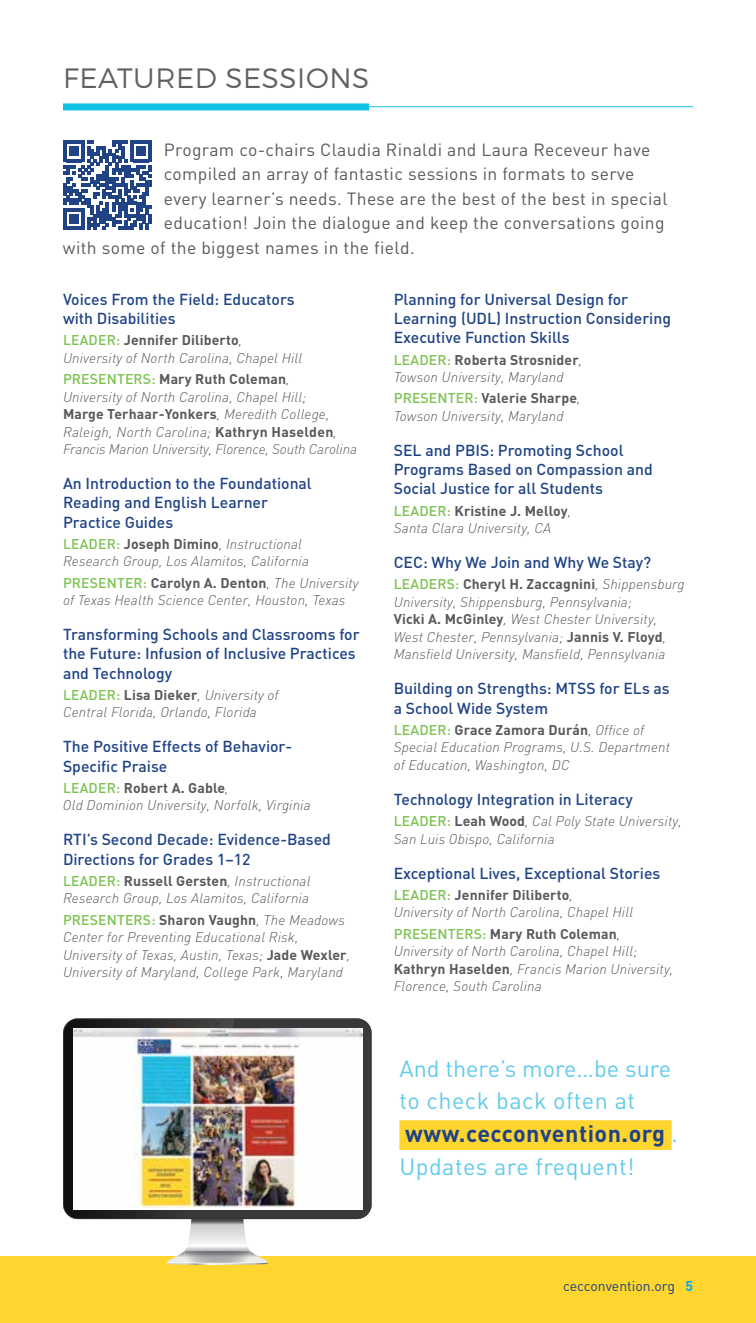
<style>
.page{position:relative;width:756px;height:1323px;background:#fff}
.page>*{position:absolute;margin:0;border:0;box-sizing:border-box;transform-origin:0 0}
.t1{font:300 28px "Montserrat";letter-spacing:.02em;color:#606161}
.t2{font:23.45px/32.7px "DIN";letter-spacing:.02em;color:#62cbe9}
.t3{font:17.5px "DIN";letter-spacing:.02em;color:#58595b}
.t4{font:500 15.75px/19.2px "DIN";color:#1f4385}
.t5{font:italic 300 14px/17.5px "DIN";letter-spacing:.01em;color:#58595b}
.t6{font:14px "DIN";color:#1f4385}
.s1{font-weight:500;font-style:normal;color:#7cc24f}
.s2{font-weight:700;font-style:normal}
.s3{font-weight:700;color:#1f4385}
.s4{font-weight:700;color:#00aeef}
</style>
<div class="page">
<div style="left:0;top:1256px;width:756px;height:67px;background:#ffd530"></div>
<div style="left:63px;top:103px;width:306px;height:7px;background:#0ec1e5"></div>
<hr style="left:63px;top:106px;width:630px;height:1px;background:#0ec1e5">
<svg style="left:63px;top:141px;width:89px;height:88px"></svg>
<div style="left:399px;top:1120px;width:273px;height:30px;background:#ffd530"></div>
<svg style="left:63px;top:1018px;width:309px;height:201px;fill:#39393b"></svg>
<svg style="left:64px;top:1019px;width:297px;height:246px"></svg>
<img style="left:73px;top:1029px;width:290px;height:178px">
<h1 class="t1" style="left:63px;top:61px;width:308px">FEATURED SESSIONS</h1>
<p class="t3" style="left:164px;top:139px;width:488px">Program co-chairs Claudia Rinaldi and Laura Receveur have</p>
<p class="t3" style="left:164px;top:163px;width:472px">compiled an array of fantastic sessions in formats to serve</p>
<p class="t3" style="left:164px;top:188px;width:505px">every learner’s needs. These are the best of the best in special</p>
<p class="t3" style="left:164px;top:212px;width:502px">education! Join the dialogue and keep the conversations going</p>
<p class="t3" style="left:63px;top:237px;width:353px">with some of the biggest names in the field.</p>
<p class="t4" style="left:63px;top:289px;width:233px">Voices From the Field: Educators with Disabilities</p>
<p class="t5" style="left:63px;top:331px;width:241px"><span class="s1">LEADER:</span> <span class="s2">Jennifer Diliberto</span>,<br>University of North Carolina, Chapel Hill</p>
<p class="t5" style="left:63px;top:370px;width:295px"><span class="s1">PRESENTERS:</span> <span class="s2">Mary Ruth Coleman</span>,<br>University of North Carolina, Chapel Hill;<br><span class="s2">Marge Terhaar-Yonkers</span>, Meredith College, Raleigh, North Carolina; <span class="s2">Kathryn Haselden</span>, Francis Marion University, Florence, South Carolina</p>
<p class="t4" style="left:63px;top:473px;width:250px">An Introduction to the Foundational<br>Reading and English Learner<br>Practice Guides</p>
<p class="t5" style="left:63px;top:535px;width:247px"><span class="s1">LEADER:</span> <span class="s2">Joseph Dimino</span>, Instructional<br>Research Group, Los Alamitos, California</p>
<p class="t5" style="left:63px;top:574px;width:297px"><span class="s1">PRESENTER:</span> <span class="s2">Carolyn A. Denton</span>, The University of Texas Health Science Center, Houston, Texas</p>
<p class="t4" style="left:63px;top:624px;width:298px">Transforming Schools and Classrooms for the Future: Infusion of Inclusive Practices and Technology</p>
<p class="t5" style="left:63px;top:686px;width:217px"><span class="s1">LEADER:</span> <span class="s2">Lisa Dieker</span>, University of<br>Central Florida, Orlando, Florida</p>
<p class="t4" style="left:63px;top:737px;width:231px">The Positive Effects of Behavior-<br>Specific Praise</p>
<p class="t5" style="left:63px;top:779px;width:249px"><span class="s1">LEADER:</span> <span class="s2">Robert A. Gable</span>,<br>Old Dominion University, Norfolk, Virginia</p>
<p class="t4" style="left:63px;top:830px;width:269px">RTI’s Second Decade: Evidence-Based<br>Directions for Grades 1–12</p>
<p class="t5" style="left:63px;top:872px;width:249px"><span class="s1">LEADER:</span> <span class="s2">Russell Gersten</span>, Instructional<br>Research Group, Los Alamitos, California</p>
<p class="t5" style="left:63px;top:911px;width:289px"><span class="s1">PRESENTERS:</span> <span class="s2">Sharon Vaughn</span>, The Meadows Center for Preventing Educational Risk, University of Texas, Austin, Texas; <span class="s2">Jade Wexler</span>, University of Maryland, College Park, Maryland</p>
<p class="t4" style="left:394px;top:289px;width:279px">Planning for Universal Design for<br>Learning (UDL) Instruction Considering<br>Executive Function Skills</p>
<p class="t5" style="left:394px;top:351px;width:190px"><span class="s1">LEADER:</span> <span class="s2">Roberta Strosnider</span>,<br>Towson University, Maryland</p>
<p class="t5" style="left:394px;top:389px;width:188px"><span class="s1">PRESENTER:</span> <span class="s2">Valerie Sharpe</span>,<br>Towson University, Maryland</p>
<p class="t4" style="left:394px;top:440px;width:260px">SEL and PBIS: Promoting School<br>Programs Based on Compassion and<br>Social Justice for all Students</p>
<p class="t5" style="left:394px;top:502px;width:179px"><span class="s1">LEADER:</span> <span class="s2">Kristine J. Melloy</span>,<br>Santa Clara University, CA</p>
<p class="t4" style="left:394px;top:552px;width:259px">CEC: Why We Join and Why We Stay?</p>
<p class="t5" style="left:394px;top:575px;width:293px"><span class="s1">LEADERS:</span> <span class="s2">Cheryl H. Zaccagnini</span>, Shippensburg University, Shippensburg, Pennsylvania;<br><span class="s2">Vicki A. McGinley</span>, West Chester University, West Chester, Pennsylvania; <span class="s2">Jannis V. Floyd</span>, Mansfield University, Mansfield, Pennsylvania</p>
<p class="t4" style="left:394px;top:679px;width:278px">Building on Strengths: MTSS for ELs as a School Wide System</p>
<p class="t5" style="left:394px;top:721px;width:278px"><span class="s1">LEADER:</span> <span class="s2">Grace Zamora Durán</span>, Office of<br>Special Education Programs, U.S. Department of Education, Washington, DC</p>
<p class="t4" style="left:394px;top:789px;width:240px">Technology Integration in Literacy</p>
<p class="t5" style="left:394px;top:812px;width:290px"><span class="s1">LEADER:</span> <span class="s2">Leah Wood</span>, Cal Poly State University,<br>San Luis Obispo, California</p>
<p class="t4" style="left:394px;top:863px;width:268px">Exceptional Lives, Exceptional Stories</p>
<p class="t5" style="left:394px;top:886px;width:241px"><span class="s1">LEADER:</span> <span class="s2">Jennifer Diliberto</span>,<br>University of North Carolina, Chapel Hill</p>
<p class="t5" style="left:394px;top:925px;width:281px"><span class="s1">PRESENTERS:</span> <span class="s2">Mary Ruth Coleman</span>, University of North Carolina, Chapel Hill; <span class="s2">Kathryn Haselden</span>, Francis Marion University, Florence, South Carolina</p>
<h2 class="t2" style="left:399px;top:1051px;width:280px">And there’s more…be sure to check back often at <span class="s3">www.cecconvention.org</span> .<br>Updates are frequent!</h2>
<p class="t6" style="left:563px;top:1277px;width:131px">cecconvention.org <span class="s4">5</span></p>
</div>
